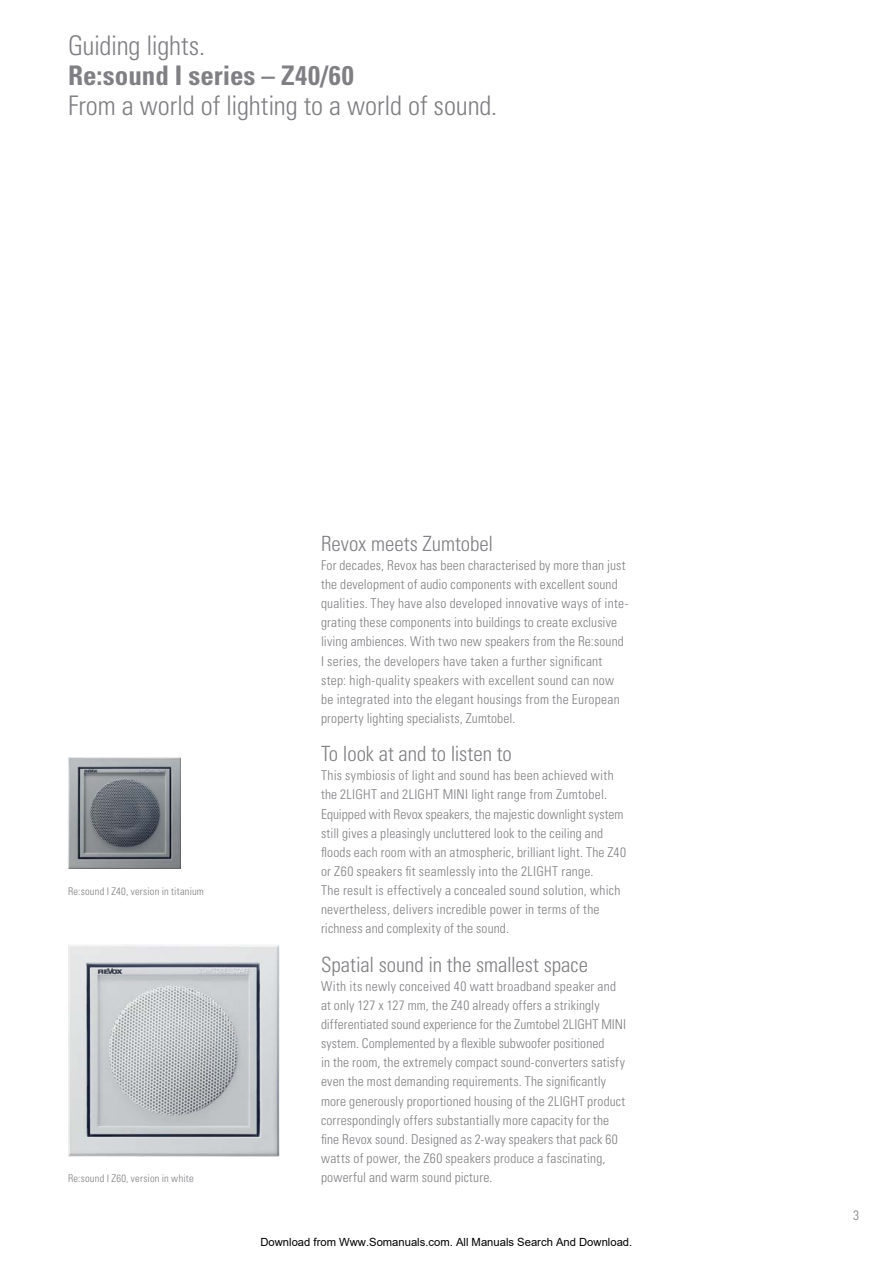
<style>
.page{position:relative;width:893px;height:1263px;background:#fff}
.page>*{position:absolute;margin:0;border:0;box-sizing:border-box;transform-origin:0 0}
.t1{font:300 condensed 27px "Univers";letter-spacing:-.005em;color:#807f83}
.t2{font:700 condensed 27px "Univers";color:#807f83}
.t3{font:300 condensed 21px "Univers";color:#807f83}
.t4{font:300 condensed 13.5px/19.2px "Univers";letter-spacing:.015em;color:#807f83}
.t5{font:11.25px "Arial";color:#000}
.t6{font:300 condensed 10.5px "Univers";letter-spacing:.02em;color:#807f83}
</style>
<div class="page">
<img style="left:68px;top:757px;width:112px;height:112px">
<img style="left:68px;top:945px;width:211px;height:211px">
<h1 class="t1" style="left:68px;top:36px;width:139px">Guiding lights.</h1>
<h1 class="t2" style="left:68px;top:66px;width:287px">Re:sound I series – Z40/60</h1>
<h1 class="t1" style="left:68px;top:96px;width:431px">From a world of lighting to a world of sound.</h1>
<p class="t6" style="left:68px;top:888px;width:137px">Re:sound I Z40, version in titanium</p>
<p class="t6" style="left:68px;top:1175px;width:127px">Re:sound I Z60, version in white</p>
<h2 class="t3" style="left:321px;top:536px;width:174px">Revox meets Zumtobel</h2>
<p class="t4" style="left:321px;top:557px;width:309px">For decades, Revox has been characterised by more than just the development of audio components with excellent sound qualities. They have also developed innovative ways of inte&shy;grating these components into buildings to create exclusive living ambiences. With two new speakers from the Re:sound I series, the developers have taken a further significant step: high-quality speakers with excellent sound can now be integrated into the elegant housings from the European property lighting specialists, Zumtobel.</p>
<h2 class="t3" style="left:321px;top:746px;width:192px">To look at and to listen to</h2>
<p class="t4" style="left:321px;top:767px;width:307px">This symbiosis of light and sound has been achieved with the 2LIGHT and 2LIGHT MINI light range from Zumtobel.<br>Equipped with Revox speakers, the majestic downlight system still gives a pleasingly uncluttered look to the ceiling and floods each room with an atmospheric, brilliant light. The Z40 or Z60 speakers fit seamlessly into the 2LIGHT range.<br>The result is effectively a concealed sound solution, which nevertheless, delivers incredible power in terms of the richness and complexity of the sound.</p>
<h2 class="t3" style="left:321px;top:956px;width:268px">Spatial sound in the smallest space</h2>
<p class="t4" style="left:321px;top:978px;width:306px">With its newly conceived 40 watt broadband speaker and at only 127 x 127 mm, the Z40 already offers a strikingly differentiated sound experience for the Zumtobel 2LIGHT MINI system. Complemented by a flexible subwoofer positioned<br>in the room, the extremely compact sound-converters satisfy even the most demanding requirements. The significantly more generously proportioned housing of the 2LIGHT product correspondingly offers substantially more capacity for the fine Revox sound. Designed as 2-way speakers that pack 60 watts of power, the Z60 speakers produce a fascinating, powerful and warm sound picture.</p>
<p class="t5" style="left:260px;top:1235px;width:373px">Download from Www.Somanuals.com. All Manuals Search And Download.</p>
<p class="t4" style="left:853px;top:1207px;width:7px">3</p>
</div>
